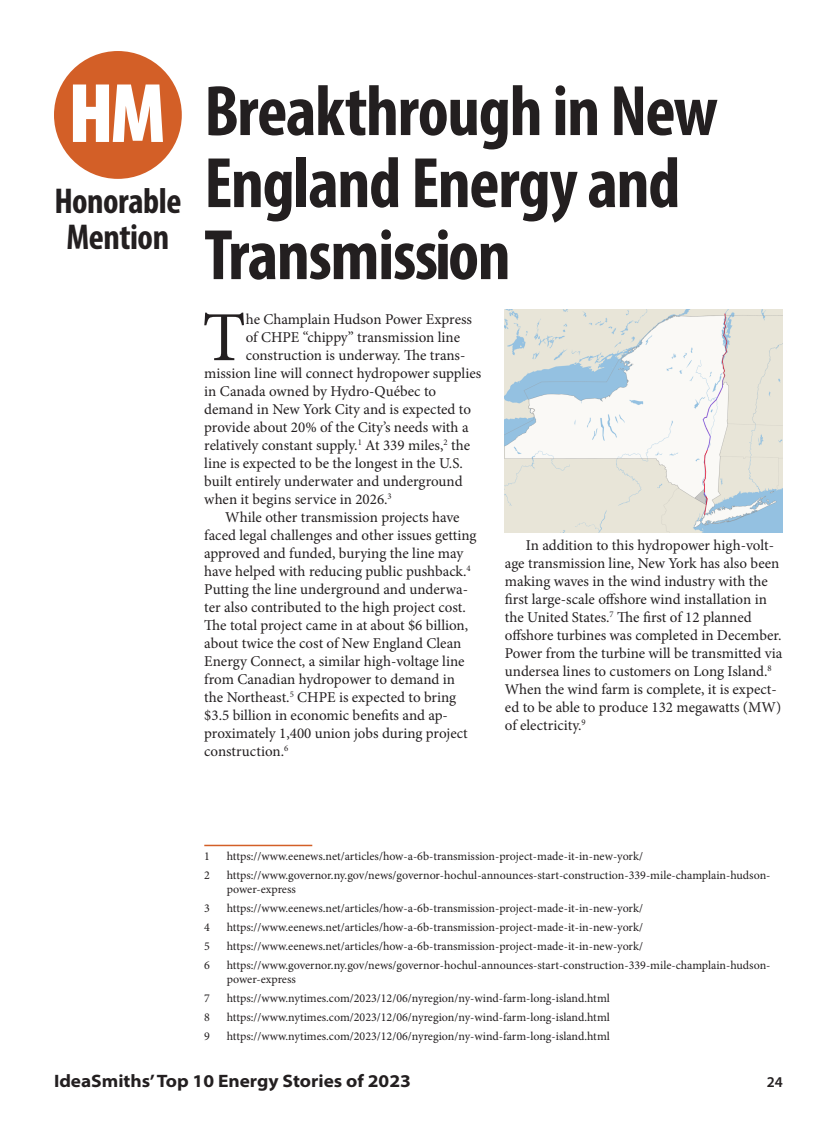
<style>
.page{position:relative;width:837px;height:1121px;background:#fff}
.page>*{position:absolute;margin:0;border:0;box-sizing:border-box;transform-origin:0 0}
.t1{font:900 condensed 85.2px "Myriad Pro";color:#fff}
.Headline_Myriad{font:72px/72px "Myriad Variable Concept";letter-spacing:-.02em;color:#231f20}
.Body_11_14_Drop_Cap{font:70.35px "Minion Pro";color:#231f20}
.Subheadline{font:36px/36px "Myriad Variable Concept";letter-spacing:-.015em;color:#231f20;text-align:center}
.t2{font:700 semi-expanded 18px "Myriad Pro";color:#231f20}
.Body_11_14_Indented{font:15px/18px "Minion Pro";color:#231f20}
.Body_11_14_Drop_Cap-2{font:15px "Minion Pro";color:#231f20}
.t3{font:600 15px "Myriad Pro";color:#231f20}
.Footnote{font:12px/14.4px "Minion Pro";color:#231f20}
</style>
<div class="page">
<hr style="left:204px;top:844px;width:108px;height:2px;background:#d35f27">
<img style="left:505px;top:309px;width:278px;height:223px">
<div style="left:54px;top:51px;width:128px;height:128px;background:#d35f27;border-radius:50%"></div>
<p class="t1" style="left:68px;top:59px;width:99px">HM</p>
<p class="Subheadline" style="left:54px;top:183px;width:129px">Honorable<br>Mention</p>
<p class="Headline_Myriad" style="left:204px;top:75px;width:515px">Breakthrough in New<br>England Energy and<br>Transmission</p>
<p class="Body_11_14_Drop_Cap" style="left:202px;top:290px;width:45px">T</p>
<p class="Body_11_14_Drop_Cap-2" style="left:246px;top:309px;width:228px">he Champlain Hudson Power Express</p>
<p class="Body_11_14_Drop_Cap-2" style="left:246px;top:327px;width:216px">of CHPE “chippy” transmission line</p>
<p class="Body_11_14_Drop_Cap-2" style="left:246px;top:345px;width:221px">construction is underway. The trans-</p>
<p class="Body_11_14_Drop_Cap-2" style="left:204px;top:363px;width:279px">mission line will connect hydropower supplies</p>
<p class="Body_11_14_Drop_Cap-2" style="left:204px;top:381px;width:233px">in Canada owned by Hydro-Québec to</p>
<p class="Body_11_14_Drop_Cap-2" style="left:204px;top:399px;width:268px">demand in New York City and is expected to</p>
<p class="Body_11_14_Drop_Cap-2" style="left:204px;top:417px;width:266px">provide about 20% of the City’s needs with a</p>
<p class="Body_11_14_Drop_Cap-2" style="left:204px;top:435px;width:267px">relatively constant supply.<sup>1</sup> At 339 miles,<sup>2</sup> the</p>
<p class="Body_11_14_Drop_Cap-2" style="left:204px;top:453px;width:260px">line is expected to be the longest in the U.S.</p>
<p class="Body_11_14_Drop_Cap-2" style="left:204px;top:471px;width:260px">built entirely underwater and underground</p>
<p class="Body_11_14_Drop_Cap-2" style="left:204px;top:489px;width:189px">when it begins service in 2026.<sup>3</sup></p>
<p class="Body_11_14_Indented" style="left:204px;top:508px;width:274px;text-indent:21px">While other transmission projects have faced legal challenges and other issues getting approved and funded, burying the line may have helped with reducing public pushback.<sup>4<br></sup>Putting the line underground and underwa&shy;ter also contributed to the high project cost.<br>The total project came in at about $6 billion, about twice the cost of New England Clean Energy Connect, a similar high-voltage line from Canadian hydropower to demand in the Northeast.<sup>5</sup> CHPE is expected to bring $3.5 billion in economic benefits and ap&shy;proximately 1,400 union jobs during project construction.<sup>6</sup></p>
<p class="Body_11_14_Indented" style="left:505px;top:536px;width:279px;text-indent:21px">In addition to this hydropower high-volt&shy;age transmission line, New York has also been making waves in the wind industry with the first large-scale offshore wind installation in the United States.<sup>7</sup> The first of 12 planned offshore turbines was completed in December.<br>Power from the turbine will be transmitted via undersea lines to customers on Long Island.<sup>8<br></sup>When the wind farm is complete, it is expect&shy;ed to be able to produce 132 megawatts (MW) of electricity.<sup>9</sup></p>
<p class="Footnote" style="left:204px;top:849px;width:7px">1</p>
<p class="Footnote" style="left:227px;top:849px;width:418px">https://www.eenews.net/articles/how-a-6b-transmission-project-made-it-in-new-york/</p>
<p class="Footnote" style="left:204px;top:867px;width:7px">2</p>
<p class="Footnote" style="left:227px;top:867px;width:545px">https://www.governor.ny.gov/news/governor-hochul-announces-start-construction-339-mile-champlain-hudson&shy;power-express</p>
<p class="Footnote" style="left:204px;top:901px;width:7px">3</p>
<p class="Footnote" style="left:227px;top:901px;width:418px">https://www.eenews.net/articles/how-a-6b-transmission-project-made-it-in-new-york/</p>
<p class="Footnote" style="left:204px;top:920px;width:7px">4</p>
<p class="Footnote" style="left:227px;top:920px;width:418px">https://www.eenews.net/articles/how-a-6b-transmission-project-made-it-in-new-york/</p>
<p class="Footnote" style="left:204px;top:939px;width:7px">5</p>
<p class="Footnote" style="left:227px;top:939px;width:418px">https://www.eenews.net/articles/how-a-6b-transmission-project-made-it-in-new-york/</p>
<p class="Footnote" style="left:204px;top:957px;width:7px">6</p>
<p class="Footnote" style="left:227px;top:957px;width:545px">https://www.governor.ny.gov/news/governor-hochul-announces-start-construction-339-mile-champlain-hudson&shy;power-express</p>
<p class="Footnote" style="left:204px;top:991px;width:7px">7</p>
<p class="Footnote" style="left:227px;top:991px;width:385px">https://www.nytimes.com/2023/12/06/nyregion/ny-wind-farm-long-island.html</p>
<p class="Footnote" style="left:204px;top:1010px;width:7px">8</p>
<p class="Footnote" style="left:227px;top:1010px;width:385px">https://www.nytimes.com/2023/12/06/nyregion/ny-wind-farm-long-island.html</p>
<p class="Footnote" style="left:204px;top:1029px;width:7px">9</p>
<p class="Footnote" style="left:227px;top:1029px;width:385px">https://www.nytimes.com/2023/12/06/nyregion/ny-wind-farm-long-island.html</p>
<p class="t2" style="left:54px;top:1069px;width:358px">IdeaSmiths’ Top 10 Energy Stories of 2023</p>
<p class="t3" style="left:767px;top:1072px;width:18px">24</p>
</div>
